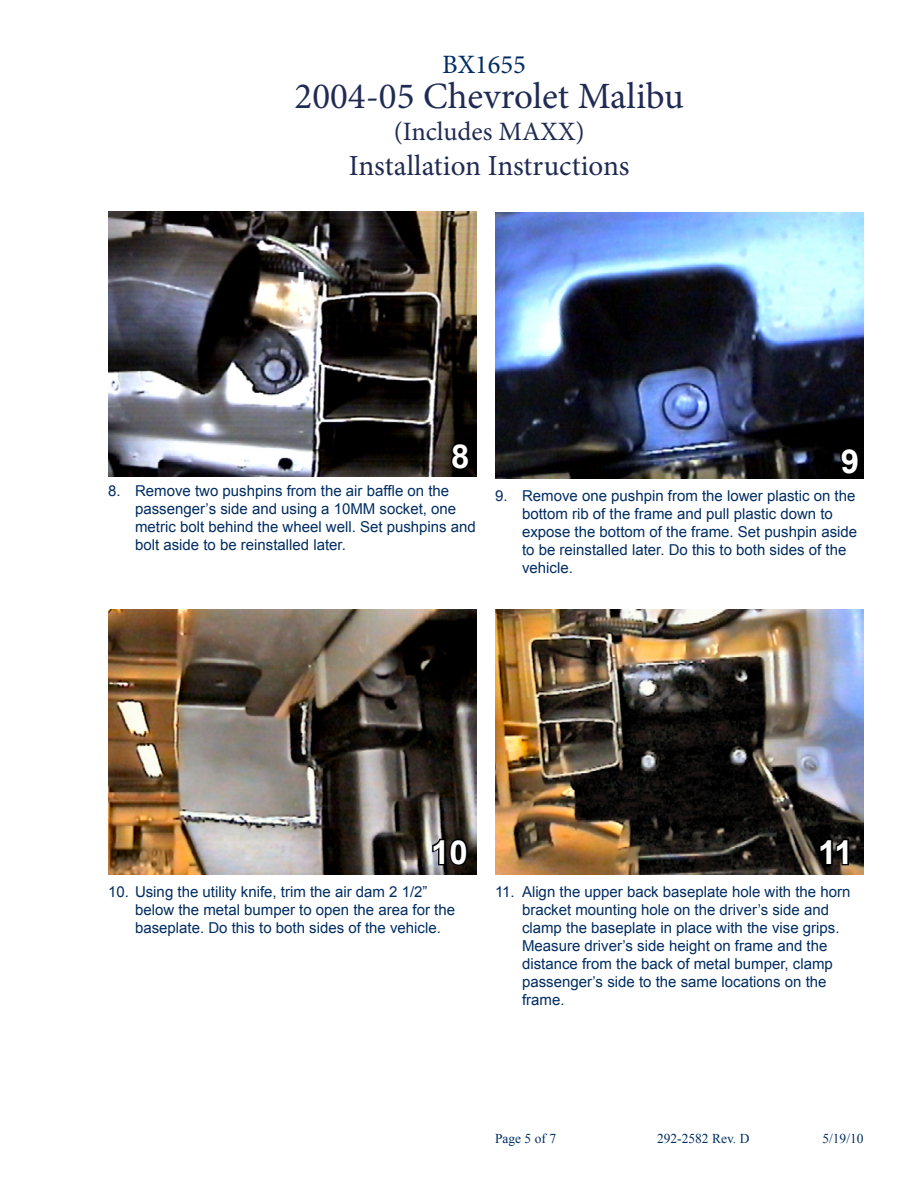
<style>
.page{position:relative;width:918px;height:1188px;background:#fff}
.page>*{position:absolute;margin:0;border:0;box-sizing:border-box;transform-origin:0 0}
.t1{font:37.05px "Minion Pro";color:#202b53}
.t2{font:700 33px "Arial";color:#fff}
.t3{font:29.1px "Minion Pro";color:#202b53}
.t4{font:26.55px "Minion Pro";color:#202b53}
.t5{font:26.55px "Minion Pro";color:#002d62}
.t6{font:15px/18px "Arial";color:#002d62}
.t7{font:13.5px "Times New Roman";color:#002d62}
</style>
<div class="page">
<img style="left:108px;top:211px;width:369px;height:266px">
<img style="left:495px;top:213px;width:369px;height:265px">
<svg style="left:449px;top:441px;width:22px;height:31px"></svg>
<svg style="left:838px;top:446px;width:23px;height:30px"></svg>
<img style="left:108px;top:609px;width:369px;height:265px">
<svg style="left:431px;top:837px;width:39px;height:31px"></svg>
<img style="left:495px;top:609px;width:369px;height:265px">
<svg style="left:818px;top:837px;width:33px;height:30px"></svg>
<svg style="left:288px;top:269px;width:27px;height:27px"></svg>
<h3 class="t5" style="left:442px;top:47px;width:85px">BX1655</h3>
<h1 class="t1" style="left:295px;top:72px;width:391px">2004-05 Chevrolet Malibu</h1>
<h3 class="t4" style="left:394px;top:114px;width:193px">(Includes MAXX)</h3>
<h3 class="t3" style="left:349px;top:146px;width:282px">Installation Instructions</h3>
<h2 class="t2" style="left:451px;top:435px;width:20px">8</h2>
<h2 class="t2" style="left:841px;top:439px;width:20px">9</h2>
<p class="t6" style="left:135px;top:482px;width:342px;text-indent:-27px">8. Remove two pushpins from the air baffle on the passenger’s side and using a 10MM socket, one metric bolt behind the wheel well. Set pushpins and bolt aside to be reinstalled later.</p>
<p class="t6" style="left:522px;top:487px;width:337px;text-indent:-27px">9. Remove one pushpin from the lower plastic on the bottom rib of the frame and pull plastic down to expose the bottom of the frame. Set pushpin aside to be reinstalled later. Do this to both sides of the vehicle.</p>
<h2 class="t2" style="left:431px;top:830px;width:38px">10</h2>
<p class="t6" style="left:135px;top:883px;width:322px;text-indent:-27px">10. Using the utility knife, trim the air dam 2 1/2” below the metal bumper to open the area for the baseplate. Do this to both sides of the vehicle.</p>
<h2 class="t2" style="left:818px;top:830px;width:36px">11</h2>
<p class="t6" style="left:522px;top:883px;width:330px;text-indent:-27px">11. Align the upper back baseplate hole with the horn bracket mounting hole on the driver’s side and clamp the baseplate in place with the vise grips.<br>Measure driver’s side height on frame and the distance from the back of metal bumper, clamp passenger’s side to the same locations on the frame.</p>
<p class="t7" style="left:495px;top:1130px;width:63px">Page 5 of 7</p>
<p class="t7" style="left:657px;top:1130px;width:94px">292-2582 Rev. D</p>
<p class="t7" style="left:822px;top:1130px;width:43px">5/19/10</p>
</div>
